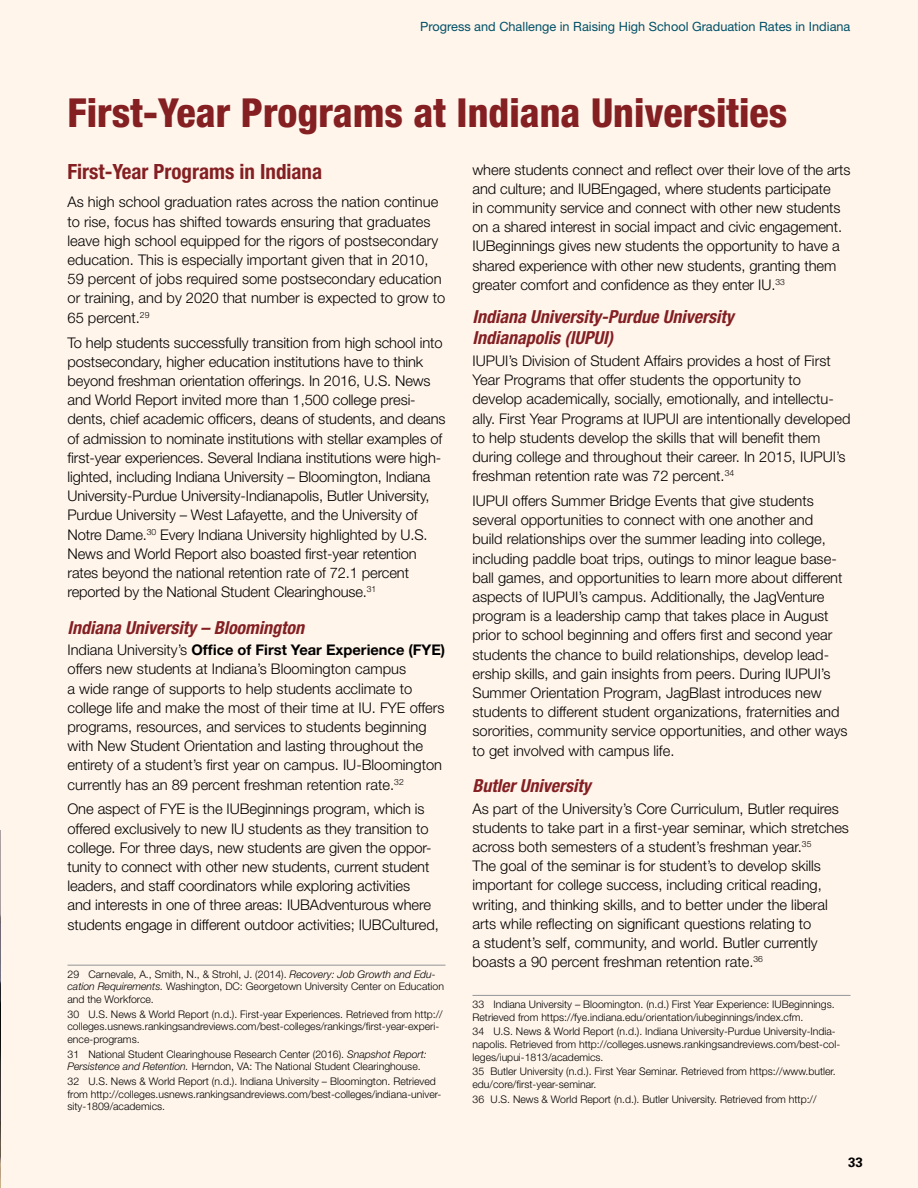
<style>
.page{position:relative;width:918px;height:1188px;background:#fff}
.page>*{position:absolute;margin:0;border:0;box-sizing:border-box;transform-origin:0 0}
.t1{font:800 condensed 40.05px "Helvetica Neue";color:#841f22}
.t2{font:700 condensed 21px "Helvetica Neue";color:#841f22}
.t3{font:italic 700 condensed 18px/21px "Helvetica Neue";color:#841f22}
.t4{font:300 14.7px/19.2px "Helvetica Neue";color:#000}
.t5{font:700 13.5px "Univers";color:#000}
.t6{font:12.75px "Helvetica Neue";color:#005168}
.t7{font:300 10.5px/12.6px "Helvetica Neue";color:#000}
.s1{font-weight:700}
.s2{font-style:italic}
</style>
<div class="page">
<div style="left:1px;top:0;width:917px;height:1188px;background:#fff5eb"></div>
<hr style="left:473px;top:995px;width:378px;height:1px;background:#939598">
<hr style="left:68px;top:965px;width:378px;height:1px;background:#939598">
<img style="left:0;top:830px;width:1px;height:358px">
<p class="t6" style="left:420px;top:19px;width:432px">Progress and Challenge in Raising High School Graduation Rates in Indiana</p>
<h1 class="t1" style="left:68px;top:88px;width:721px">First-Year Programs at Indiana Universities</h1>
<h2 class="t2" style="left:68px;top:159px;width:256px">First-Year Programs in Indiana</h2>
<p class="t4" style="left:68px;top:192px;width:379px">As high school graduation rates across the nation continue to rise, focus has shifted towards ensuring that graduates leave high school equipped for the rigors of postsecondary education. This is especially important given that in 2010, 59 percent of jobs required some postsecondary education or training, and by 2020 that number is expected to grow to 65 percent.<sup>29</sup></p>
<p class="t4" style="left:68px;top:332px;width:380px">To help students successfully transition from high school into postsecondary, higher education institutions have to think beyond freshman orientation offerings. In 2016, U.S. News and World Report invited more than 1,500 college presi&shy;dents, chief academic officers, deans of students, and deans of admission to nominate institutions with stellar examples of first-year experiences. Several Indiana institutions were high&shy;lighted, including Indiana University – Bloomington, Indiana University-Purdue University-Indianapolis, Butler University, Purdue University – West Lafayette, and the University of Notre Dame.<sup>30</sup> Every Indiana University highlighted by U.S.<br>News and World Report also boasted first-year retention rates beyond the national retention rate of 72.1 percent reported by the National Student Clearinghouse.<sup>31</sup></p>
<p class="t3" style="left:68px;top:616px;width:238px">Indiana University – Bloomington</p>
<p class="t4" style="left:68px;top:640px;width:379px">Indiana University’s <span class="s1">Office of First Year Experience (FYE) </span>offers new students at Indiana’s Bloomington campus<br>a wide range of supports to help students acclimate to college life and make the most of their time at IU. FYE offers programs, resources, and services to students beginning with New Student Orientation and lasting throughout the entirety of a student’s first year on campus. IU-Bloomington currently has an 89 percent freshman retention rate.<sup>32</sup></p>
<p class="t4" style="left:68px;top:799px;width:373px">One aspect of FYE is the IUBeginnings program, which is offered exclusively to new IU students as they transition to college. For three days, new students are given the oppor&shy;tunity to connect with other new students, current student leaders, and staff coordinators while exploring activities<br>and interests in one of three areas: IUBAdventurous where students engage in different outdoor activities; IUBCultured,</p>
<p class="t7" style="left:68px;top:967px;width:378px">29 Carnevale, A., Smith, N., &amp; Strohl, J. (2014). <span class="s2">Recovery: Job Growth and Edu&shy;cation Requirements.</span> Washington, DC: Georgetown University Center on Education and the Workforce.</p>
<p class="t7" style="left:68px;top:1007px;width:377px">30 U.S. News &amp; World Report (n.d.). First-year Experiences. Retrieved from http:// colleges.usnews.rankingsandreviews.com/best-colleges/rankings/first-year-experi&shy;ence-programs.</p>
<p class="t7" style="left:68px;top:1047px;width:361px">31 National Student Clearinghouse Research Center (2016). <span class="s2">Snapshot Report:<br>Persistence and Retention.</span> Herndon, VA: The National Student Clearinghouse.</p>
<p class="t7" style="left:68px;top:1075px;width:375px">32 U.S. News &amp; World Report (n.d.). Indiana University – Bloomington. Retrieved from http://colleges.usnews.rankingsandreviews.com/best-colleges/indiana-univer&shy;sity-1809/academics.</p>
<p class="t4" style="left:472px;top:160px;width:380px">where students connect and reflect over their love of the arts and culture; and IUBEngaged, where students participate<br>in community service and connect with other new students on a shared interest in social impact and civic engagement.<br>IUBeginnings gives new students the opportunity to have a shared experience with other new students, granting them greater comfort and confidence as they enter IU.<sup>33</sup></p>
<p class="t3" style="left:472px;top:306px;width:263px">Indiana University-Purdue University<br>Indianapolis (IUPUI)</p>
<p class="t4" style="left:472px;top:351px;width:379px">IUPUI’s Division of Student Affairs provides a host of First Year Programs that offer students the opportunity to develop academically, socially, emotionally, and intellectu&shy;ally. First Year Programs at IUPUI are intentionally developed to help students develop the skills that will benefit them during college and throughout their career. In 2015, IUPUI’s freshman retention rate was 72 percent.<sup>34</sup></p>
<p class="t4" style="left:472px;top:491px;width:377px">IUPUI offers Summer Bridge Events that give students several opportunities to connect with one another and<br>build relationships over the summer leading into college, including paddle boat trips, outings to minor league base&shy;ball games, and opportunities to learn more about different aspects of IUPUI’s campus. Additionally, the JagVenture program is a leadership camp that takes place in August prior to school beginning and offers first and second year students the chance to build relationships, develop lead&shy;ership skills, and gain insights from peers. During IUPUI’s Summer Orientation Program, JagBlast introduces new students to different student organizations, fraternities and sororities, community service opportunities, and other ways to get involved with campus life.</p>
<p class="t3" style="left:472px;top:775px;width:120px">Butler University</p>
<p class="t4" style="left:472px;top:798px;width:378px">As part of the University’s Core Curriculum, Butler requires students to take part in a first-year seminar, which stretches across both semesters of a student’s freshman year.<sup>35<br></sup>The goal of the seminar is for student’s to develop skills important for college success, including critical reading, writing, and thinking skills, and to better under the liberal arts while reflecting on significant questions relating to<br>a student’s self, community, and world. Butler currently boasts a 90 percent freshman retention rate.<sup>36</sup></p>
<p class="t7" style="left:473px;top:998px;width:364px">33 Indiana University – Bloomington. (n.d.) First Year Experience: IUBeginnings.<br>Retrieved from https://fye.indiana.edu/orientation/iubeginnings/index.cfm.</p>
<p class="t7" style="left:473px;top:1025px;width:369px">34 U.S. News &amp; World Report (n.d.). Indiana University-Purdue University-India&shy;napolis. Retrieved from http://colleges.usnews.rankingsandreviews.com/best-col&shy;leges/iupui-1813/academics.</p>
<p class="t7" style="left:473px;top:1065px;width:365px">35 Butler University (n.d.). First Year Seminar. Retrieved from https://www.butler. edu/core/first-year-seminar.</p>
<p class="t7" style="left:473px;top:1092px;width:346px">36 U.S. News &amp; World Report (n.d.). Butler University. Retrieved from http://</p>
<p class="t5" style="left:848px;top:1154px;width:17px">33</p>
</div>
